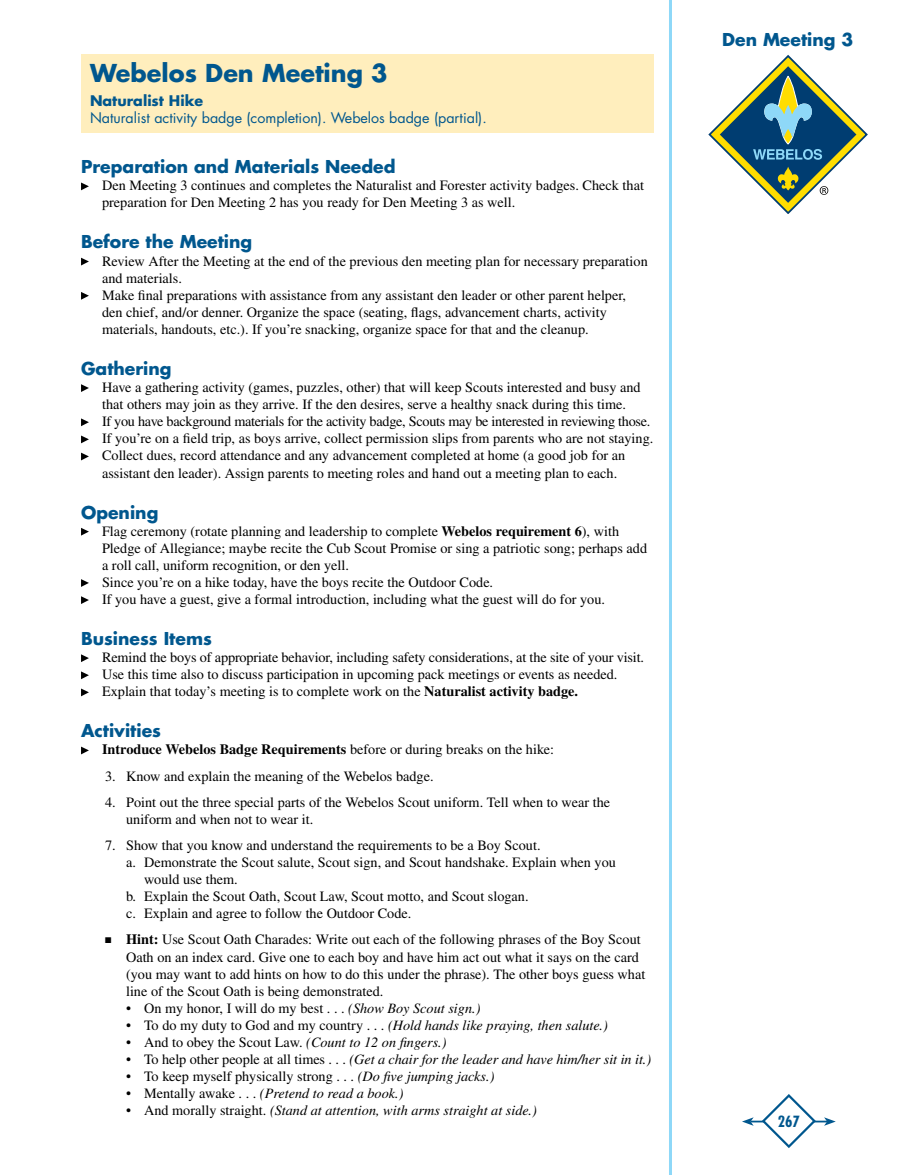
<style>
.page{position:relative;width:905px;height:1175px;background:#fff}
.page>*{position:absolute;margin:0;border:0;box-sizing:border-box;transform-origin:0 0}
.t1{font:700 24px "Futura";color:#00578e}
.t2{font:700 17.25px "Futura";color:#00578e}
.t3{font:700 condensed 15px "Futura";color:#00578e}
.t4{font:14.25px/17.1px "Times";color:#000}
.t5{font:italic 14.25px "Times";color:#000}
.t6{font:700 14.25px "Times";color:#000}
.t7{font:14.25px "Futura";color:#00578e}
.t8{font:700 14.25px "Futura";color:#00578e}
.s1{font-weight:700}
.s2{font-weight:400}
.s3{font-style:italic}
.s4{font-style:normal}
</style>
<div class="page">
<svg style="left:708px;top:55px;width:159px;height:158px"></svg>
<hr style="left:750px;top:1120px;width:77px;height:2px;background:#00578e">
<svg style="left:742px;top:1117px;width:11px;height:8px"></svg>
<svg style="left:824px;top:1117px;width:11px;height:8px"></svg>
<svg style="left:760px;top:1094px;width:57px;height:54px"></svg>
<hr style="left:669px;top:0;width:3px;height:1174px;background:#8ed8f8">
<div style="left:81px;top:54px;width:573px;height:78px;background:#ffeebd"></div>
<svg style="left:81px;top:182px;width:8px;height:8px"></svg>
<svg style="left:81px;top:258px;width:8px;height:7px"></svg>
<svg style="left:81px;top:292px;width:8px;height:8px"></svg>
<svg style="left:81px;top:384px;width:8px;height:8px"></svg>
<svg style="left:81px;top:418px;width:8px;height:8px"></svg>
<svg style="left:81px;top:435px;width:8px;height:8px"></svg>
<svg style="left:81px;top:452px;width:8px;height:8px"></svg>
<svg style="left:81px;top:528px;width:8px;height:7px"></svg>
<svg style="left:81px;top:579px;width:8px;height:8px"></svg>
<svg style="left:81px;top:596px;width:8px;height:8px"></svg>
<svg style="left:81px;top:654px;width:8px;height:8px"></svg>
<svg style="left:81px;top:671px;width:8px;height:8px"></svg>
<svg style="left:81px;top:688px;width:8px;height:8px"></svg>
<svg style="left:81px;top:746px;width:8px;height:8px"></svg>
<h1 class="t1" style="left:90px;top:57px;width:299px">Webelos Den Meeting 3</h1>
<p class="t8" style="left:90px;top:91px;width:115px">Naturalist Hike</p>
<p class="t7" style="left:90px;top:109px;width:398px">Naturalist activity badge (completion). Webelos badge (partial).</p>
<p class="t2" style="left:81px;top:155px;width:316px">Preparation and Materials Needed</p>
<p class="t4" style="left:102px;top:177px;width:543px">Den Meeting 3 continues and completes the Naturalist and Forester activity badges. Check that preparation for Den Meeting 2 has you ready for Den Meeting 3 as well.</p>
<p class="t2" style="left:81px;top:230px;width:173px">Before the Meeting</p>
<p class="t4" style="left:102px;top:252px;width:547px">Review After the Meeting at the end of the previous den meeting plan for necessary preparation and materials.<br>Make final preparations with assistance from any assistant den leader or other parent helper, den chief, and/or denner. Organize the space (seating, flags, advancement charts, activity materials, handouts, etc.). If you’re snacking, organize space for that and the cleanup.</p>
<p class="t2" style="left:81px;top:357px;width:92px">Gathering</p>
<p class="t4" style="left:102px;top:378px;width:553px">Have a gathering activity (games, puzzles, other) that will keep Scouts interested and busy and that others may join as they arrive. If the den desires, serve a healthy snack during this time.<br>If you have background materials for the activity badge, Scouts may be interested in reviewing those.<br>If you’re on a field trip, as boys arrive, collect permission slips from parents who are not staying.<br>Collect dues, record attendance and any advancement completed at home (a good job for an assistant den leader). Assign parents to meeting roles and hand out a meeting plan to each.</p>
<p class="t2" style="left:81px;top:500px;width:79px">Opening</p>
<p class="t4" style="left:102px;top:522px;width:546px">Flag ceremony (rotate planning and leadership to complete <span class="s1">Webelos requirement 6</span>), with Pledge of Allegiance; maybe recite the Cub Scout Promise or sing a patriotic song; perhaps add a roll call, uniform recognition, or den yell.<br>Since you’re on a hike today, have the boys recite the Outdoor Code.<br>If you have a guest, give a formal introduction, including what the guest will do for you.</p>
<p class="t2" style="left:81px;top:627px;width:132px">Business Items</p>
<p class="t4" style="left:102px;top:648px;width:543px">Remind the boys of appropriate behavior, including safety considerations, at the site of your visit.<br>Use this time also to discuss participation in upcoming pack meetings or events as needed.<br>Explain that today’s meeting is to complete work on the <span class="s1">Naturalist activity badge.</span></p>
<p class="t2" style="left:81px;top:719px;width:81px">Activities</p>
<p class="t6" style="left:102px;top:741px;width:453px">Introduce Webelos Badge Requirements <span class="s2">before or during breaks on the hike:</span></p>
<p class="t4" style="left:105px;top:767px;width:330px">3. Know and explain the meaning of the Webelos badge.</p>
<p class="t4" style="left:126px;top:793px;width:485px;text-indent:-21px">4. Point out the three special parts of the Webelos Scout uniform. Tell when to wear the uniform and when not to wear it.</p>
<p class="t4" style="left:105px;top:836px;width:437px">7. Show that you know and understand the requirements to be a Boy Scout.</p>
<p class="t4" style="left:126px;top:853px;width:491px">a. Demonstrate the Scout salute, Scout sign, and Scout handshake. Explain when you</p>
<p class="t4" style="left:144px;top:870px;width:95px">would use them.</p>
<p class="t4" style="left:126px;top:887px;width:404px">b. Explain the Scout Oath, Scout Law, Scout motto, and Scout slogan.</p>
<p class="t4" style="left:126px;top:905px;width:287px">c. Explain and agree to follow the Outdoor Code.</p>
<p class="t4" style="left:126px;top:931px;width:521px;text-indent:-21px">■ <span class="s1">Hint:</span> Use Scout Oath Charades: Write out each of the following phrases of the Boy Scout Oath on an index card. Give one to each boy and have him act out what it says on the card (you may want to add hints on how to do this under the phrase). The other boys guess what line of the Scout Oath is being demonstrated.</p>
<p class="t4" style="left:126px;top:999px;width:356px">• On my honor, I will do my best . . . <span class="s3">(Show Boy Scout sign.)</span></p>
<p class="t5" style="left:126px;top:1017px;width:483px"><span class="s4">• To do my duty to God and my country . . .</span> (Hold hands like praying, then salute.)</p>
<p class="t4" style="left:126px;top:1033px;width:322px">• And to obey the Scout Law. <span class="s3">(Count to 12 on fingers.)</span></p>
<p class="t5" style="left:126px;top:1051px;width:526px"><span class="s4">• To help other people at all times . . .</span> (Get a chair for the leader and have him/her sit in it.)</p>
<p class="t4" style="left:126px;top:1067px;width:370px">• To keep myself physically strong . . . <span class="s3">(Do five jumping jacks.)</span></p>
<p class="t5" style="left:126px;top:1085px;width:279px"><span class="s4">• Mentally awake . . .</span> (Pretend to read a book.)</p>
<p class="t5" style="left:126px;top:1102px;width:412px"><span class="s4">• And morally straight.</span> (Stand at attention, with arms straight at side.)</p>
<p class="t2" style="left:722px;top:28px;width:133px">Den Meeting 3</p>
<p class="t3" style="left:777px;top:1112px;width:24px">267</p>
</div>
